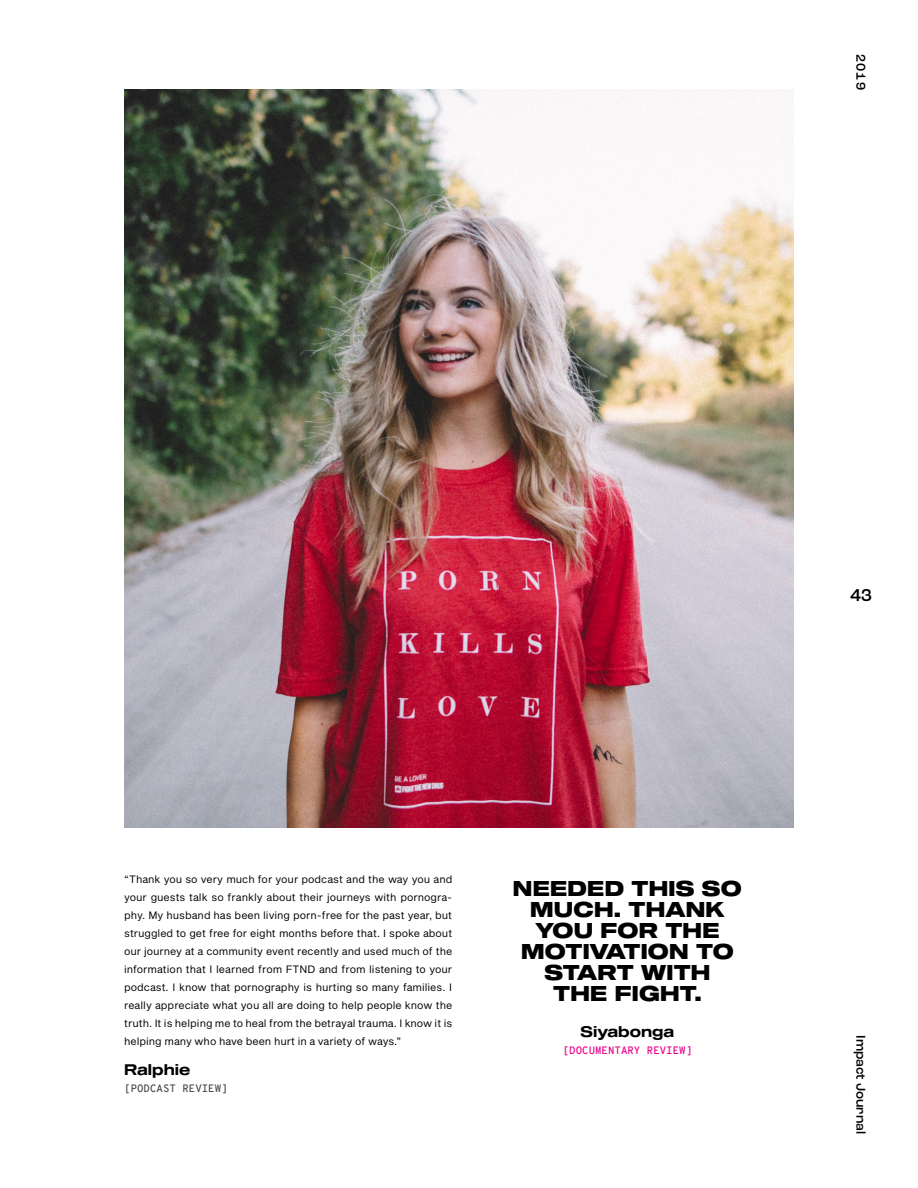
<style>
.page{position:relative;width:918px;height:1188px;background:#fff}
.page>*{position:absolute;margin:0;border:0;box-sizing:border-box;transform-origin:0 0}
.t1{font:21px/21px "Sequel 100 Wide 85";letter-spacing:.01em;color:#000;text-align:center}
.t2{font:500 18px "Roc Grotesk";color:#000}
.t3{font:15px "Sequel 100 Wide 65";color:#000}
.t4{font:500 13.5px "Roc Grotesk";color:#000}
._8_12_FF_Mark_Body{font:10.5px/18px "Sequel Sans Book Body Text";color:#000;text-align:justify}
.t5{font:600 10.5px "Overpass Mono";color:#ec008c}
.t6{font:600 10.5px "Overpass Mono";color:#524b48}
</style>
<div class="page">
<img style="left:124px;top:90px;width:670px;height:738px">
<p class="t4" style="left:869px;top:54px;width:37px;rotate:90deg">2019</p>
<h2 class="t2" style="left:850px;top:584px;width:23px">43</h2>
<p class="_8_12_FF_Mark_Body" style="left:124px;top:871px;width:330px">“Thank you so very much for your podcast and the way you and your guests talk so frankly about their journeys with pornogra&shy;phy. My husband has been living porn-free for the past year, but struggled to get free for eight months before that. I spoke about our journey at a community event recently and used much of the information that I learned from FTND and from listening to your podcast. I know that pornography is hurting so many families. I really appreciate what you all are doing to help people know the truth. It is helping me to heal from the betrayal trauma. I know it is helping many who have been hurt in a variety of ways.”</p>
<p class="t3" style="left:124px;top:1059px;width:68px">Ralphie</p>
<p class="t6" style="left:124px;top:1081px;width:105px">[PODCAST REVIEW]</p>
<p class="t1" style="left:513px;top:879px;width:231px">NEEDED THIS SO<br>MUCH. THANK<br>YOU FOR THE<br>MOTIVATION TO<br>START WITH<br>THE FIGHT.</p>
<p class="t3" style="left:581px;top:1021px;width:95px">Siyabonga</p>
<p class="t5" style="left:563px;top:1043px;width:131px">[DOCUMENTARY REVIEW]</p>
<p class="t4" style="left:869px;top:1035px;width:100px;rotate:90deg">Impact Journal</p>
</div>
